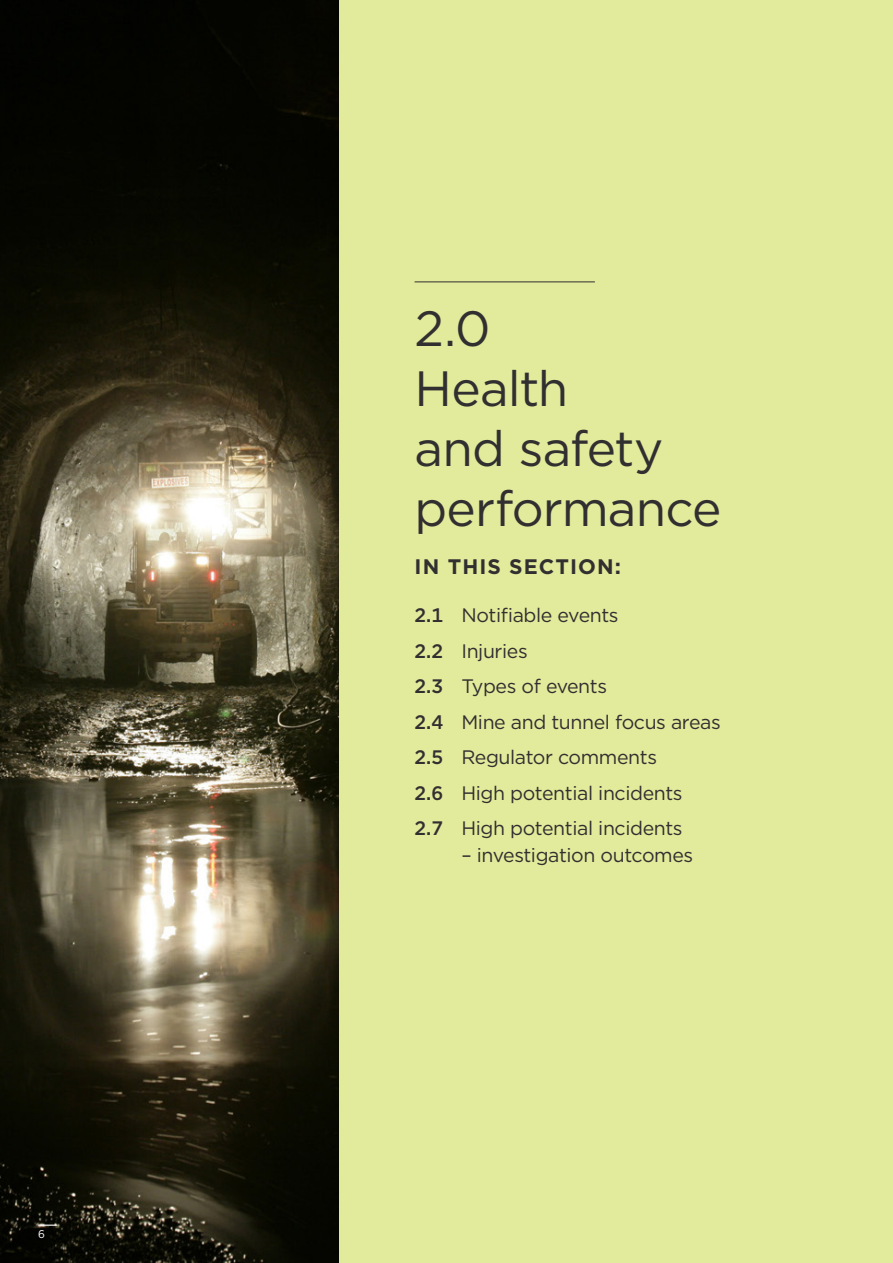
<style>
.page{position:relative;width:893px;height:1263px;background:#e2ea9b}
.page>*{position:absolute;margin:0;border:0;box-sizing:border-box;transform-origin:0 0}
.t1{font:49.5px/60px "Gotham";letter-spacing:-.02em;color:#312f30}
.t2{font:700 21px "Gotham";letter-spacing:.05em;color:#312f30}
.t3{font:19.5px/35.5px "Gotham";letter-spacing:-.02em;color:#312f30}
.t4{font:11.25px "Gotham";color:#fff}
.s1{font-weight:500}
</style>
<div class="page">
<img style="left:0;top:0;width:339px;height:1263px">
<hr style="left:415px;top:281px;width:180px;height:1px;background:#312f30">
<svg style="left:38px;top:1224px;width:19px;height:2px"></svg>
<p class="t4" style="left:38px;top:1227px;width:8px">6</p>
<h1 class="t1" style="left:415px;top:297px;width:308px">2.0<br>Health<br>and safety performance</h1>
<p class="t2" style="left:415px;top:553px;width:208px">IN THIS SECTION:</p>
<p class="t3" style="left:415px;top:597px;width:308px"><span class="s1">2.1</span> Notifiable events<br><span class="s1">2.2</span> Injuries<br><span class="s1">2.3</span> Types of events<br><span class="s1">2.4</span> Mine and tunnel focus areas<br><span class="s1">2.5</span> Regulator comments<br><span class="s1">2.6</span> High potential incidents<br><span class="s1">2.7</span> High potential incidents</p>
<p class="t3" style="left:461px;top:837px;width:233px">– investigation outcomes</p>
</div>
